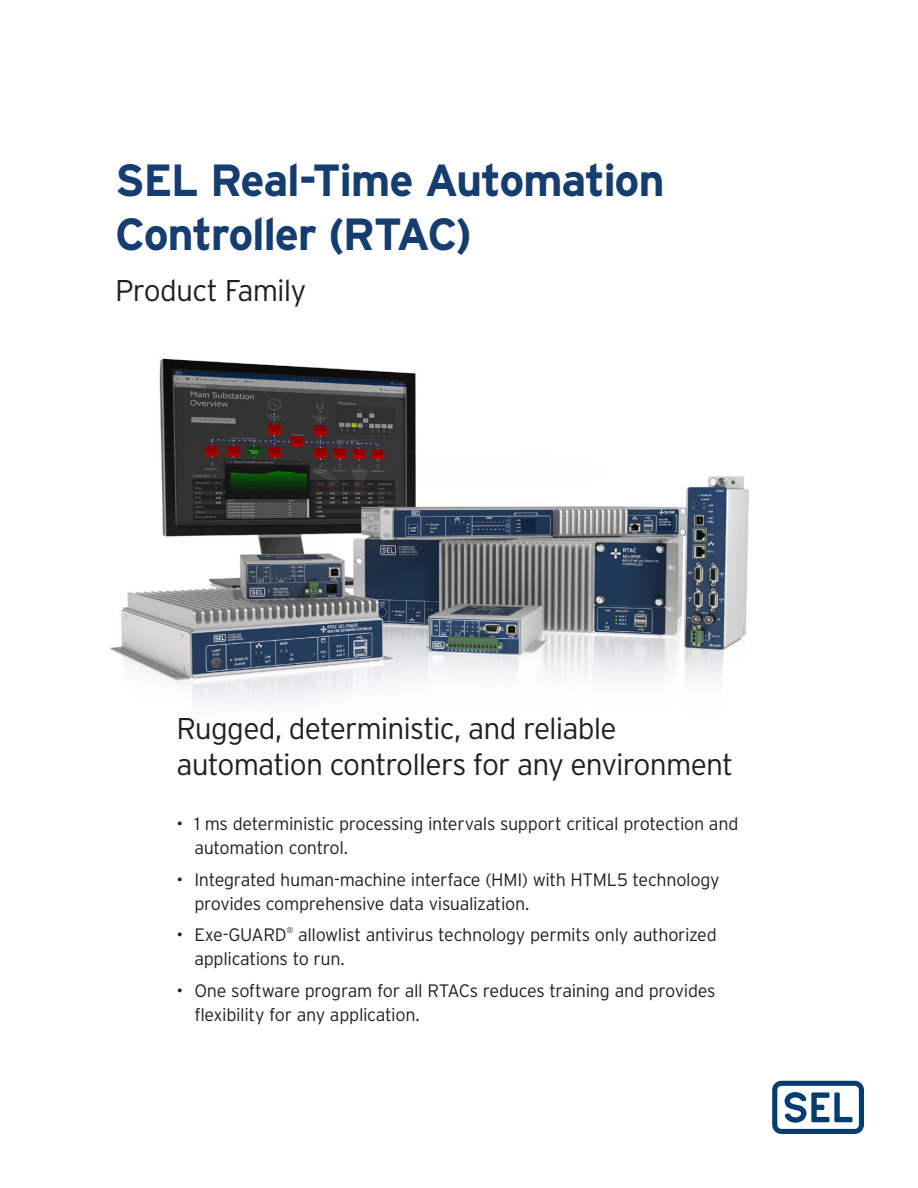
<style>
.page{position:relative;width:918px;height:1188px;background:#fff}
.page>*{position:absolute;margin:0;border:0;box-sizing:border-box;transform-origin:0 0}
.Cover_Title{font:700 45px/54px "Interstate Poly";letter-spacing:-.03em;color:#163d6f}
.Cover_Sub{font:300 30px/36px "Interstate Poly";letter-spacing:-.03em;color:#231f20}
.t1{font:300 18px/24px "Interstate Poly";letter-spacing:-.02em;color:#231f20}
.t2{font:300 8.1px "Interstate Poly";color:#231f20}
</style>
<div class="page">
<img style="left:110px;top:358px;width:639px;height:346px">
<svg style="left:772px;top:1081px;width:92px;height:53px"></svg>
<p class="Cover_Title" style="left:115px;top:151px;width:551px">SEL Real-Time Automation<br>Controller (RTAC)</p>
<p class="Cover_Sub" style="left:115px;top:270px;width:193px">Product Family</p>
<p class="Cover_Sub" style="left:176px;top:709px;width:558px">Rugged, deterministic, and reliable automation controllers for any environment</p>
<p class="t1" style="left:194px;top:811px;width:546px;text-indent:-18px">• 1 ms deterministic processing intervals support critical protection and automation control.</p>
<p class="t1" style="left:194px;top:866px;width:527px;text-indent:-18px">• Integrated human-machine interface (HMI) with HTML5 technology provides comprehensive data visualization.</p>
<p class="t1" style="left:176px;top:922px;width:112px">• Exe-GUARD</p>
<p class="t2" style="left:286px;top:925px;width:8px">®</p>
<p class="t1" style="left:194px;top:922px;width:524px;text-indent:104px">allowlist antivirus technology permits only authorized applications to run.</p>
<p class="t1" style="left:194px;top:977px;width:523px;text-indent:-18px">• One software program for all RTACs reduces training and provides flexibility for any application.</p>
</div>
